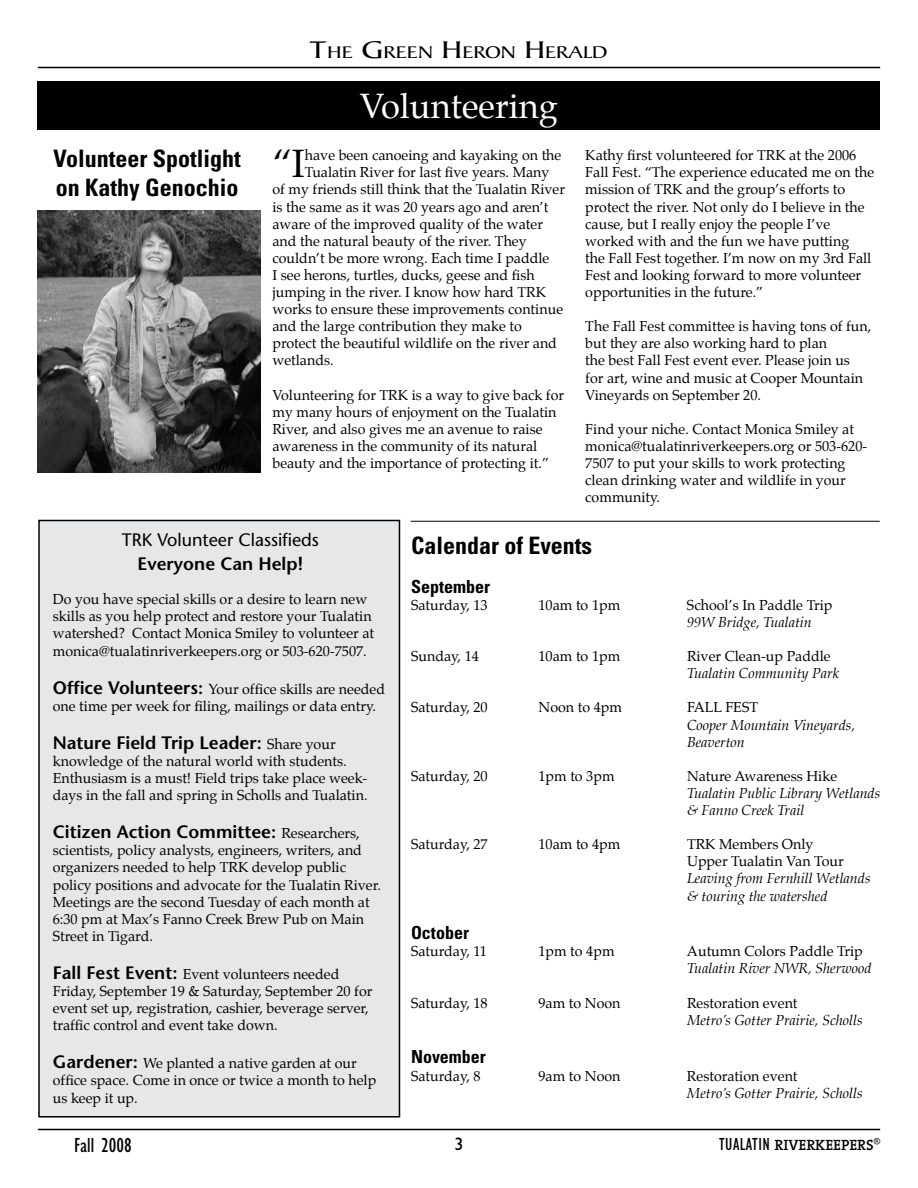
<style>
.page{position:relative;width:918px;height:1188px;background:#fff}
.page>*{position:absolute;margin:0;border:0;box-sizing:border-box;transform-origin:0 0}
.t1{font:38.7px "Palatino";color:#000}
.t2{font:34.5px "Palatino";color:#fff}
.t3{font:700 condensed 24px/28.8px "Univers";color:#000}
.t4{font:condensed 21px "Gill Sans";color:#000}
.t5{font:18.15px "Baker Signet";color:#000;scale:1.27 1}
.t6{font:600 18px "Stone Sans";color:#000}
.t7{font:700 condensed 18px "Univers";color:#000}
.t8{font:18px "Stone Sans";color:#000}
.t9{font:600 15px "The Serif";letter-spacing:-.005em;color:#000}
.t10{font:14.25px/17.1px "Palatino";color:#000}
.t11{font:italic 14.25px/17.1px "Palatino";color:#000}
.s1{font-size:25.95px}
.s2{font-family:"Stone Sans";font-weight:600;font-size:18px}
.s3{font-family:"Palatino";font-weight:400;font-size:14.25px}
.s4{font-family:"Gill Sans";font-weight:400;font-stretch:condensed;font-size:18px}
</style>
<div class="page">
<div style="left:38px;top:81px;width:842px;height:49px;background:#000"></div>
<div style="left:39px;top:520px;width:360px;height:597px;background:#e6e7e8"></div>
<div style="left:38px;top:520px;width:362px;height:598px;border:2px solid #000"></div>
<hr style="left:411px;top:521px;width:469px;height:1px;background:#000">
<img style="left:38px;top:210px;width:223px;height:262px">
<hr style="left:38px;top:67px;width:842px;height:1px;background:#000">
<hr style="left:38px;top:1129px;width:842px;height:1px;background:#000">
<p class="t5" style="left:310px;top:42px;width:237px"><span class="s1">T</span>HE <span class="s1">G</span>REEN <span class="s1">H</span>ERON <span class="s1">H</span>ERALD</p>
<h3 class="t3" style="left:54px;top:144px;width:189px">Volunteer Spotlight on Kathy Genochio</h3>
<h2 class="t2" style="left:360px;top:83px;width:200px">Volunteering</h2>
<h1 class="t1" style="left:272px;top:139px;width:34px">“I</h1>
<p class="t10" style="left:305px;top:148px;width:258px">have been canoeing and kayaking on the</p>
<p class="t10" style="left:305px;top:165px;width:246px">Tualatin River for last five years. Many</p>
<p class="t10" style="left:272px;top:182px;width:294px">of my friends still think that the Tualatin River</p>
<p class="t10" style="left:272px;top:199px;width:278px">is the same as it was 20 years ago and aren’t</p>
<p class="t10" style="left:272px;top:216px;width:272px">aware of the improved quality of the water</p>
<p class="t10" style="left:272px;top:234px;width:256px">and the natural beauty of the river. They</p>
<p class="t10" style="left:272px;top:251px;width:279px">couldn’t be more wrong. Each time I paddle</p>
<p class="t10" style="left:272px;top:268px;width:264px">I see herons, turtles, ducks, geese and fish</p>
<p class="t10" style="left:272px;top:285px;width:275px">jumping in the river. I know how hard TRK</p>
<p class="t10" style="left:272px;top:302px;width:292px">works to ensure these improvements continue</p>
<p class="t10" style="left:272px;top:319px;width:251px">and the large contribution they make to</p>
<p class="t10" style="left:272px;top:336px;width:286px">protect the beautiful wildlife on the river and</p>
<p class="t10" style="left:272px;top:353px;width:63px">wetlands.</p>
<p class="t10" style="left:272px;top:387px;width:293px">Volunteering for TRK is a way to give back for my many hours of enjoyment on the Tualatin River, and also gives me an avenue to raise awareness in the community of its natural beauty and the importance of protecting it.”</p>
<p class="t10" style="left:585px;top:148px;width:290px">Kathy first volunteered for TRK at the 2006<br>Fall Fest. “The experience educated me on the mission of TRK and the group’s efforts to protect the river. Not only do I believe in the cause, but I really enjoy the people I’ve worked with and the fun we have putting<br>the Fall Fest together. I’m now on my 3rd Fall Fest and looking forward to more volunteer opportunities in the future.”</p>
<p class="t10" style="left:585px;top:319px;width:287px">The Fall Fest committee is having tons of fun, but they are also working hard to plan<br>the best Fall Fest event ever. Please join us for art, wine and music at Cooper Mountain Vineyards on September 20.</p>
<p class="t10" style="left:585px;top:422px;width:283px">Find your niche. Contact Monica Smiley at monica@tualatinriverkeepers.org or 503-620- 7507 to put your skills to work protecting clean drinking water and wildlife in your community.</p>
<p class="t8" style="left:122px;top:529px;width:199px">TRK Volunteer Classifieds</p>
<p class="t6" style="left:138px;top:553px;width:167px">Everyone Can Help!</p>
<p class="t10" style="left:53px;top:592px;width:323px">Do you have special skills or a desire to learn new skills as you help protect and restore your Tualatin watershed? Contact Monica Smiley to volunteer at monica@tualatinriverkeepers.org or 503-620-7507.</p>
<p class="t10" style="left:53px;top:681px;width:334px"><span class="s2">Office Volunteers:</span> Your office skills are needed one time per week for filing, mailings or data entry.</p>
<p class="t6" style="left:53px;top:731px;width:284px">Nature Field Trip Leader: <span class="s3">Share your</span></p>
<p class="t10" style="left:53px;top:754px;width:316px">knowledge of the natural world with students.<br>Enthusiasm is a must! Field trips take place week&shy;days in the fall and spring in Scholls and Tualatin.</p>
<p class="t6" style="left:53px;top:821px;width:308px">Citizen Action Committee: <span class="s3">Researchers,</span></p>
<p class="t10" style="left:53px;top:843px;width:330px">scientists, policy analysts, engineers, writers, and organizers needed to help TRK develop public policy positions and advocate for the Tualatin River.<br>Meetings are the second Tuesday of each month at 6:30 pm at Max’s Fanno Creek Brew Pub on Main Street in Tigard.</p>
<p class="t10" style="left:53px;top:967px;width:321px"><span class="s2">Fall Fest Event:</span> Event volunteers needed Friday, September 19 &amp; Saturday, September 20 for event set up, registration, cashier, beverage server, traffic control and event take down.</p>
<p class="t10" style="left:53px;top:1056px;width:325px"><span class="s2">Gardener:</span> We planted a native garden at our office space. Come in once or twice a month to help us keep it up.</p>
<h3 class="t4" style="left:74px;top:1134px;width:59px">Fall 2008</h3>
<h3 class="t3" style="left:411px;top:531px;width:183px">Calendar of Events</h3>
<p class="t7" style="left:411px;top:575px;width:81px">September</p>
<p class="t10" style="left:411px;top:598px;width:78px">Saturday, 13</p>
<p class="t10" style="left:538px;top:598px;width:83px">10am to 1pm</p>
<p class="t10" style="left:687px;top:598px;width:147px">School’s In Paddle Trip</p>
<p class="t11" style="left:687px;top:615px;width:126px">99W Bridge, Tualatin</p>
<p class="t10" style="left:411px;top:649px;width:69px">Sunday, 14</p>
<p class="t10" style="left:539px;top:649px;width:83px">10am to 1pm</p>
<p class="t10" style="left:687px;top:649px;width:145px">River Clean-up Paddle</p>
<p class="t11" style="left:687px;top:666px;width:154px">Tualatin Community Park</p>
<p class="t10" style="left:411px;top:700px;width:78px">Saturday, 20</p>
<p class="t10" style="left:539px;top:700px;width:85px">Noon to 4pm</p>
<p class="t10" style="left:687px;top:700px;width:73px">FALL FEST</p>
<p class="t11" style="left:687px;top:718px;width:169px">Cooper Mountain Vineyards,<br>Beaverton</p>
<p class="t10" style="left:411px;top:769px;width:78px">Saturday, 20</p>
<p class="t10" style="left:539px;top:769px;width:78px">1pm to 3pm</p>
<p class="t10" style="left:687px;top:769px;width:152px">Nature Awareness Hike</p>
<p class="t11" style="left:687px;top:786px;width:195px">Tualatin Public Library Wetlands &amp; Fanno Creek Trail</p>
<p class="t10" style="left:411px;top:837px;width:78px">Saturday, 27</p>
<p class="t10" style="left:539px;top:837px;width:83px">10am to 4pm</p>
<p class="t10" style="left:687px;top:837px;width:158px">TRK Members Only<br>Upper Tualatin Van Tour</p>
<p class="t11" style="left:687px;top:872px;width:185px">Leaving from Fernhill Wetlands &amp; touring the watershed</p>
<p class="t7" style="left:411px;top:922px;width:59px">October</p>
<p class="t10" style="left:411px;top:944px;width:77px">Saturday, 11</p>
<p class="t10" style="left:538px;top:944px;width:78px">1pm to 4pm</p>
<p class="t10" style="left:687px;top:944px;width:177px">Autumn Colors Paddle Trip</p>
<p class="t11" style="left:687px;top:962px;width:186px">Tualatin River NWR, Sherwood</p>
<p class="t10" style="left:411px;top:995px;width:78px">Saturday, 18</p>
<p class="t10" style="left:539px;top:995px;width:84px">9am to Noon</p>
<p class="t10" style="left:687px;top:995px;width:112px">Restoration event</p>
<p class="t11" style="left:687px;top:1013px;width:177px">Metro’s Gotter Prairie, Scholls</p>
<p class="t7" style="left:411px;top:1046px;width:76px">November</p>
<p class="t10" style="left:411px;top:1068px;width:71px">Saturday, 8</p>
<p class="t10" style="left:538px;top:1068px;width:84px">9am to Noon</p>
<p class="t10" style="left:687px;top:1068px;width:112px">Restoration event</p>
<p class="t11" style="left:687px;top:1086px;width:177px">Metro’s Gotter Prairie, Scholls</p>
<p class="t9" style="left:719px;top:1135px;width:163px"><span class="s4">TUALATIN</span> RIVERKEEPERS<sup>®</sup></p>
</div>
